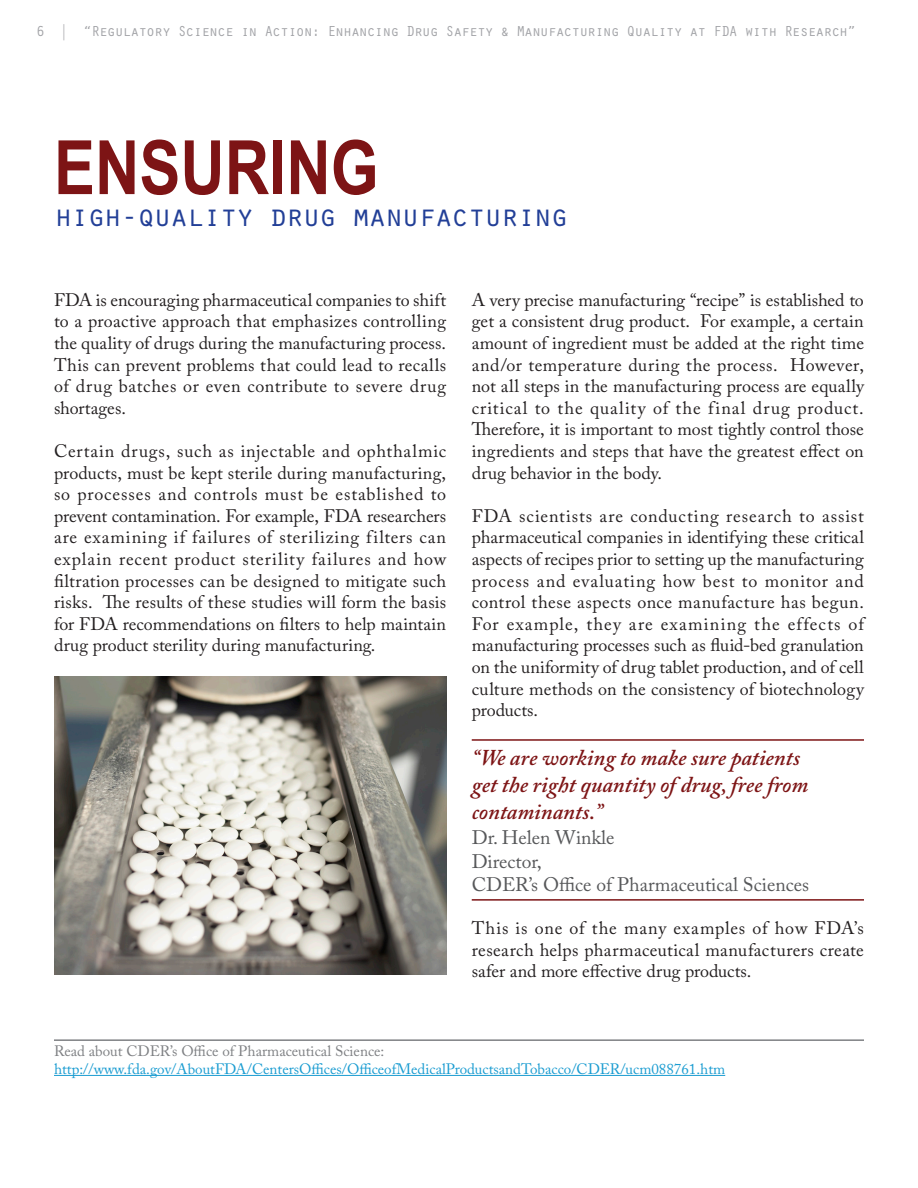
<style>
.page{position:relative;width:918px;height:1188px;background:#fff}
.page>*{position:absolute;margin:0;border:0;box-sizing:border-box;transform-origin:0 0}
.Main_Title{font:700 75px "Arial Narrow";color:#7d1415}
.Subtitle{font:31.5px "Orator Std";letter-spacing:-.075em;color:#223f97}
.Pull_Quote_DARK{font:italic 600 22.5px/27px "Adobe Caslon Pro";color:#7d1415}
.Pull_Quote_attributi{font:19.5px/23.4px "Adobe Caslon Pro";color:#57585a}
.BodyBasic{font:18px/21.6px "Adobe Caslon Pro";letter-spacing:.01em;color:#231f20;text-align:justify}
.hyperlink{font:15px/18px "Adobe Caslon Pro";color:#1a9cd1}
.t1{font:15px "Orator Std";letter-spacing:-.075em;color:#a2a3a7}
.s1{color:#7e8083}
</style>
<div class="page">
<img style="left:54px;top:676px;width:392px;height:299px">
<hr style="left:472px;top:739px;width:392px;height:2px;background:#7d1415">
<hr style="left:472px;top:899px;width:392px;height:2px;background:#7d1415">
<hr style="left:54px;top:1039px;width:810px;height:2px;background:#7e8083">
<hr style="left:54px;top:1075px;width:671px;height:1px;background:#1a9cd1">
<p class="t1" style="left:36px;top:21px;width:822px">6 | “Regulatory Science in Action: Enhancing Drug Safety &amp; Manufacturing Quality at FDA with Research”</p>
<p class="Main_Title" style="left:54px;top:111px;width:326px">ENSURING</p>
<p class="Subtitle" style="left:54px;top:193px;width:517px">high-quality drug manufacturing</p>
<p class="BodyBasic" style="left:54px;top:289px;width:394px">FDA is encouraging pharmaceutical companies to shift to a proactive approach that emphasizes controlling the quality of drugs during the manufacturing process.<br>This can prevent problems that could lead to recalls of drug batches or even contribute to severe drug shortages.</p>
<p class="BodyBasic" style="left:54px;top:440px;width:394px">Certain drugs, such as injectable and ophthalmic products, must be kept sterile during manufacturing, so processes and controls must be established to prevent contamination. For example, FDA researchers are examining if failures of sterilizing filters can explain recent product sterility failures and how filtration processes can be designed to mitigate such risks. The results of these studies will form the basis for FDA recommendations on filters to help maintain drug product sterility during manufacturing.</p>
<p class="BodyBasic" style="left:472px;top:289px;width:394px">A very precise manufacturing “recipe” is established to get a consistent drug product. For example, a certain amount of ingredient must be added at the right time and/or temperature during the process. However, not all steps in the manufacturing process are equally critical to the quality of the final drug product.<br>Therefore, it is important to most tightly control those ingredients and steps that have the greatest effect on drug behavior in the body.</p>
<p class="BodyBasic" style="left:472px;top:505px;width:394px">FDA scientists are conducting research to assist pharmaceutical companies in identifying these critical aspects of recipes prior to setting up the manufacturing process and evaluating how best to monitor and control these aspects once manufacture has begun.<br>For example, they are examining the effects of manufacturing processes such as fluid-bed granulation on the uniformity of drug tablet production, and of cell culture methods on the consistency of biotechnology products.</p>
<p class="Pull_Quote_DARK" style="left:472px;top:743px;width:338px">“We are working to make sure patients get the right quantity of drug, free from contaminants.”</p>
<p class="Pull_Quote_attributi" style="left:472px;top:826px;width:339px">Dr. Helen Winkle<br>Director,<br>CDER’s Office of Pharmaceutical Sciences</p>
<p class="BodyBasic" style="left:472px;top:917px;width:394px">This is one of the many examples of how FDA’s research helps pharmaceutical manufacturers create safer and more effective drug products.</p>
<p class="hyperlink" style="left:54px;top:1042px;width:673px"><span class="s1">Read about CDER’s Office of Pharmaceutical Science: </span>http://www.fda.gov/AboutFDA/CentersOffices/OfficeofMedicalProductsandTobacco/CDER/ucm088761.htm</p>
</div>
